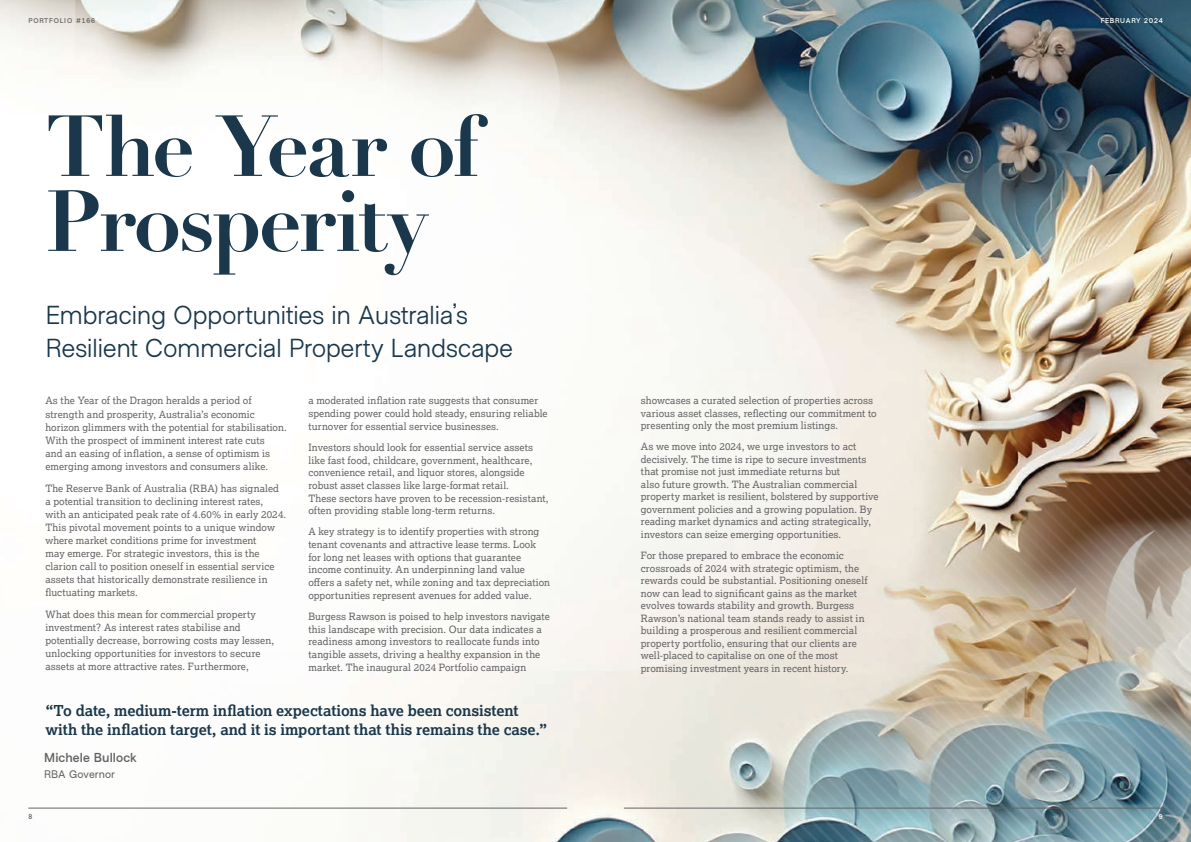
<style>
.page{position:relative;width:1191px;height:842px;background:#fff}
.page>*{position:absolute;margin:0;border:0;box-sizing:border-box;transform-origin:0 0}
.t1{font:700 85px/75px "Didot";letter-spacing:-.035em;color:#1a374b}
.t2{font:26px/33px "Metro Sans";letter-spacing:-.02em;color:#1a374b}
.t3{font:700 15px/19px "Lexia";letter-spacing:-.01em;color:#1a374b}
.t4{font:700 13px "Metro Sans";letter-spacing:.01em;color:#636366}
.t5{font:500 11px "Metro Sans";letter-spacing:.01em;color:#636366}
.t6{font:10px/12.5px "Lexia";letter-spacing:.005em;color:#636366}
.t7{font:700 7px "Metro Sans";letter-spacing:.12em;color:#636366}
.t8{font:700 7px "Metro Sans";letter-spacing:.12em;color:#fff}
</style>
<div class="page">
<img style="left:75px;top:0;width:1116px;height:842px">
<svg style="left:28px;top:438px;width:318px;height:404px"></svg>
<svg style="left:383px;top:214px;width:212px;height:457px"></svg>
<svg style="left:75px;top:103px;width:274px;height:301px"></svg>
<svg style="left:383px;top:1px;width:177px;height:177px"></svg>
<hr style="left:28px;top:808px;width:539px;height:1px;background:#636366">
<svg style="left:0;top:0;width:75px;height:58px"></svg>
<svg style="left:595px;top:214px;width:245px;height:457px;fill:#f8f6f2"></svg>
<img style="left:676px;top:383px;width:515px;height:459px">
<hr style="left:624px;top:808px;width:538px;height:1px;background:#636366">
<p class="t7" style="left:28px;top:16px;width:68px">PORTFOLIO #166</p>
<h1 class="t1" style="left:45px;top:109px;width:437px">The Year of<br>Prosperity</h1>
<h2 class="t2" style="left:45px;top:299px;width:469px">Embracing Opportunities in Australia’s<br>Resilient Commercial Property Landscape</h2>
<p class="t6" style="left:45px;top:394px;width:243px;line-height:13.1px">As the Year of the Dragon heralds a period of strength and prosperity, Australia’s economic horizon glimmers with the potential for stabilisation.<br>With the prospect of imminent interest rate cuts<br>and an easing of inflation, a sense of optimism is emerging among investors and consumers alike.</p>
<p class="t6" style="left:45px;top:481px;width:242px;line-height:13.1px">The Reserve Bank of Australia (RBA) has signaled a potential transition to declining interest rates, with an anticipated peak rate of 4.60% in early 2024.<br>This pivotal movement points to a unique window where market conditions prime for investment<br>may emerge. For strategic investors, this is the clarion call to position oneself in essential service assets that historically demonstrate resilience in fluctuating markets.</p>
<p class="t6" style="left:45px;top:608px;width:230px;line-height:13.1px">What does this mean for commercial property investment? As interest rates stabilise and potentially decrease, borrowing costs may lessen, unlocking opportunities for investors to secure assets at more attractive rates. Furthermore,</p>
<p class="t6" style="left:308px;top:394px;width:241px">a moderated inflation rate suggests that consumer spending power could hold steady, ensuring reliable turnover for essential service businesses.</p>
<p class="t6" style="left:308px;top:441px;width:242px">Investors should look for essential service assets like fast food, childcare, government, healthcare, convenience retail, and liquor stores, alongside robust asset classes like large-format retail.<br>These sectors have proven to be recession-resistant, often providing stable long-term returns.</p>
<p class="t6" style="left:308px;top:525px;width:243px">A key strategy is to identify properties with strong tenant covenants and attractive lease terms. Look for long net leases with options that guarantee income continuity. An underpinning land value offers a safety net, while zoning and tax depreciation opportunities represent avenues for added value.</p>
<p class="t6" style="left:308px;top:610px;width:243px">Burgess Rawson is poised to help investors navigate this landscape with precision. Our data indicates a readiness among investors to reallocate funds into tangible assets, driving a healthy expansion in the market. The inaugural 2024 Portfolio campaign</p>
<h3 class="t3" style="left:45px;top:701px;width:503px">“To date, medium-term inflation expectations have been consistent with the inflation target, and it is important that this remains the case.”</h3>
<h3 class="t4" style="left:44px;top:750px;width:94px">Michele Bullock</h3>
<p class="t5" style="left:44px;top:768px;width:72px">RBA Governor</p>
<p class="t6" style="left:641px;top:394px;width:237px">showcases a curated selection of properties across various asset classes, reflecting our commitment to presenting only the most premium listings.</p>
<p class="t6" style="left:641px;top:440px;width:239px">As we move into 2024, we urge investors to act decisively. The time is ripe to secure investments that promise not just immediate returns but<br>also future growth. The Australian commercial property market is resilient, bolstered by supportive government policies and a growing population. By reading market dynamics and acting strategically, investors can seize emerging opportunities.</p>
<p class="t6" style="left:641px;top:549px;width:228px">For those prepared to embrace the economic crossroads of 2024 with strategic optimism, the rewards could be substantial. Positioning oneself now can lead to significant gains as the market evolves towards stability and growth. Burgess Rawson’s national team stands ready to assist in building a prosperous and resilient commercial property portfolio, ensuring that our clients are well-placed to capitalise on one of the most promising investment years in recent history.</p>
<p class="t8" style="left:1100px;top:16px;width:63px">FEBRUARY 2024</p>
<p class="t7" style="left:28px;top:813px;width:5px">8</p>
<p class="t8" style="left:1158px;top:813px;width:5px">9</p>
</div>
